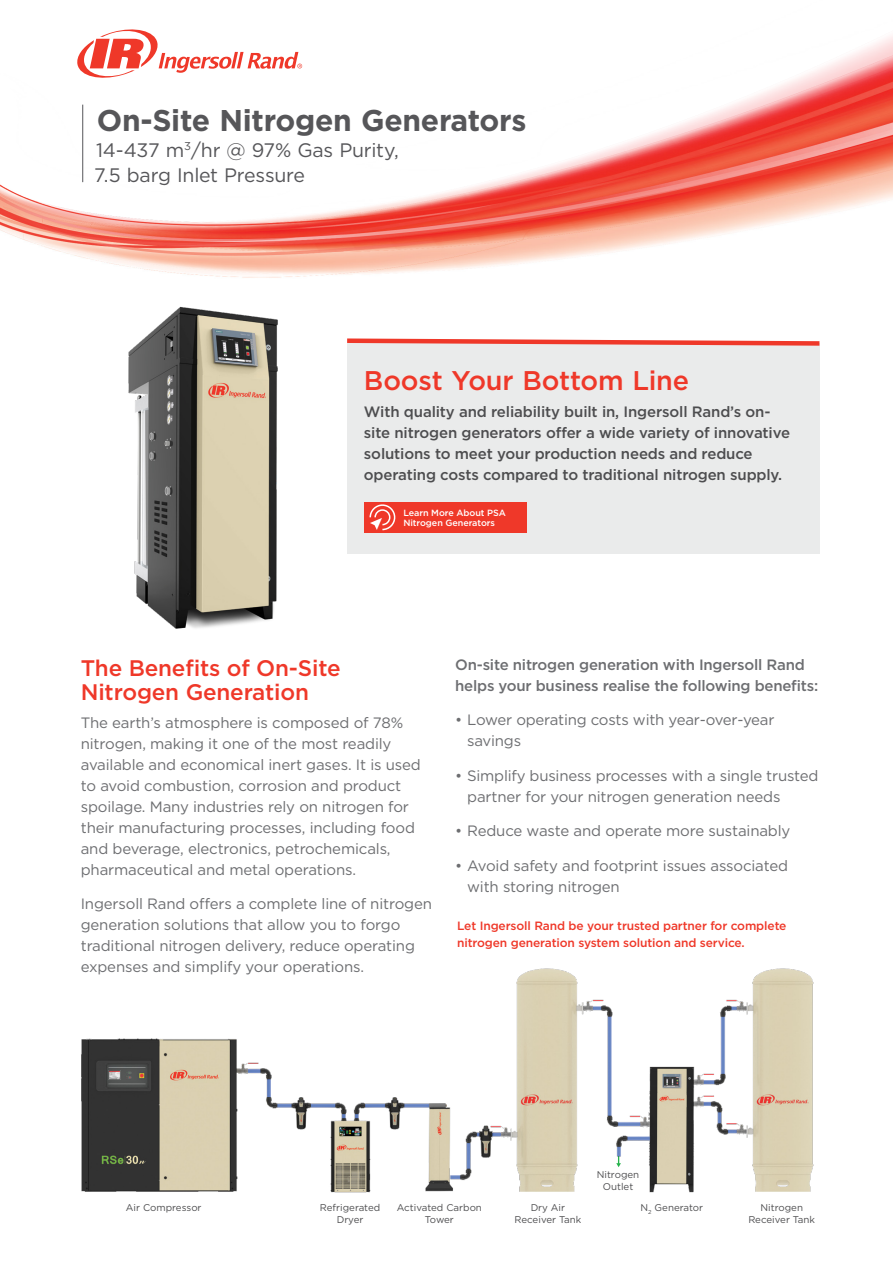
<style>
.page{position:relative;width:893px;height:1263px;background:#fff}
.page>*{position:absolute;margin:0;border:0;box-sizing:border-box;transform-origin:0 0}
.t1{font:700 30px "Gotham";letter-spacing:-.01em;color:#565659}
.t2{font:500 27px "Gotham";letter-spacing:-.005em;color:#ef3829}
.t3{font:500 22.5px/24px "Gotham";letter-spacing:-.01em;color:#ef3829}
.t4{font:19.5px/25.5px "Gotham";letter-spacing:-.015em;color:#565659}
.t5{font:15px/21px "Gotham";letter-spacing:-.01em;color:#6d6e71}
.t6{font:500 15px/21px "Gotham";letter-spacing:-.01em;color:#4d4d4f}
.t7{font:500 15px/21px "Gotham";letter-spacing:-.015em;color:#6d6e71}
.t8{font:500 12px/16.5px "Gotham";letter-spacing:-.01em;color:#ef3829}
.t9{font:9.75px/12px "Gotham";color:#4d4d4f;text-align:center}
.t10{font:500 9px/10.5px "Gotham";letter-spacing:-.005em;color:#fff}
</style>
<div class="page">
<img style="left:0;top:29px;width:893px;height:249px">
<div style="left:347px;top:348px;width:472px;height:205px;background:#eaebeb"></div>
<svg style="left:347px;top:338px;width:473px;height:10px;background:#f09e97"></svg>
<img style="left:128px;top:306px;width:150px;height:323px">
<img style="left:81px;top:968px;width:733px;height:225px">
<div style="left:364px;top:502px;width:163px;height:30px;background:#ef3829"></div>
<svg style="left:369px;top:504px;width:27px;height:26px"></svg>
<h1 class="t1" style="left:97px;top:101px;width:431px">On-Site Nitrogen Generators</h1>
<h3 class="t4" style="left:94px;top:137px;width:306px">14-437 m<sup>3</sup>/hr @ 97% Gas Purity,<br>7.5 barg Inlet Pressure</h3>
<h2 class="t2" style="left:364px;top:362px;width:327px">Boost Your Bottom Line</h2>
<p class="t6" style="left:364px;top:401px;width:428px">With quality and reliability built in, Ingersoll Rand’s on&shy;site nitrogen generators offer a wide variety of innovative solutions to meet your production needs and reduce operating costs compared to traditional nitrogen supply.</p>
<p class="t10" style="left:403px;top:507px;width:104px">Learn More About PSA<br>Nitrogen Generators</p>
<h3 class="t3" style="left:81px;top:655px;width:261px">The Benefits of On-Site<br>Nitrogen Generation</h3>
<p class="t5" style="left:81px;top:711px;width:342px">The earth’s atmosphere is composed of 78% nitrogen, making it one of the most readily available and economical inert gases. It is used to avoid combustion, corrosion and product spoilage. Many industries rely on nitrogen for their manufacturing processes, including food and beverage, electronics, petrochemicals, pharmaceutical and metal operations.</p>
<p class="t5" style="left:81px;top:893px;width:353px">Ingersoll Rand offers a complete line of nitrogen generation solutions that allow you to forgo traditional nitrogen delivery, reduce operating expenses and simplify your operations.</p>
<p class="t7" style="left:455px;top:654px;width:365px">On-site nitrogen generation with Ingersoll Rand helps your business realise the following benefits:</p>
<p class="t5" style="left:467px;top:709px;width:309px;text-indent:-12px">• Lower operating costs with year-over-year savings</p>
<p class="t5" style="left:467px;top:765px;width:353px;text-indent:-12px">• Simplify business processes with a single trusted partner for your nitrogen generation needs</p>
<p class="t5" style="left:455px;top:820px;width:337px">• Reduce waste and operate more sustainably</p>
<p class="t5" style="left:467px;top:855px;width:322px;text-indent:-12px">• Avoid safety and footprint issues associated with storing nitrogen</p>
<p class="t8" style="left:457px;top:917px;width:331px">Let Ingersoll Rand be your trusted partner for complete nitrogen generation system solution and service.</p>
<p class="t9" style="left:597px;top:1168px;width:44px">Nitrogen<br>Outlet</p>
<p class="t9" style="left:126px;top:1201px;width:77px">Air Compressor</p>
<p class="t9" style="left:320px;top:1201px;width:62px">Refrigerated<br>Dryer</p>
<p class="t9" style="left:397px;top:1201px;width:87px">Activated Carbon<br>Tower</p>
<p class="t9" style="left:641px;top:1201px;width:64px">N<sub>2</sub> Generator</p>
<p class="t9" style="left:514px;top:1201px;width:68px">Dry Air<br>Receiver Tank</p>
<p class="t9" style="left:748px;top:1201px;width:68px">Nitrogen<br>Receiver Tank</p>
</div>
